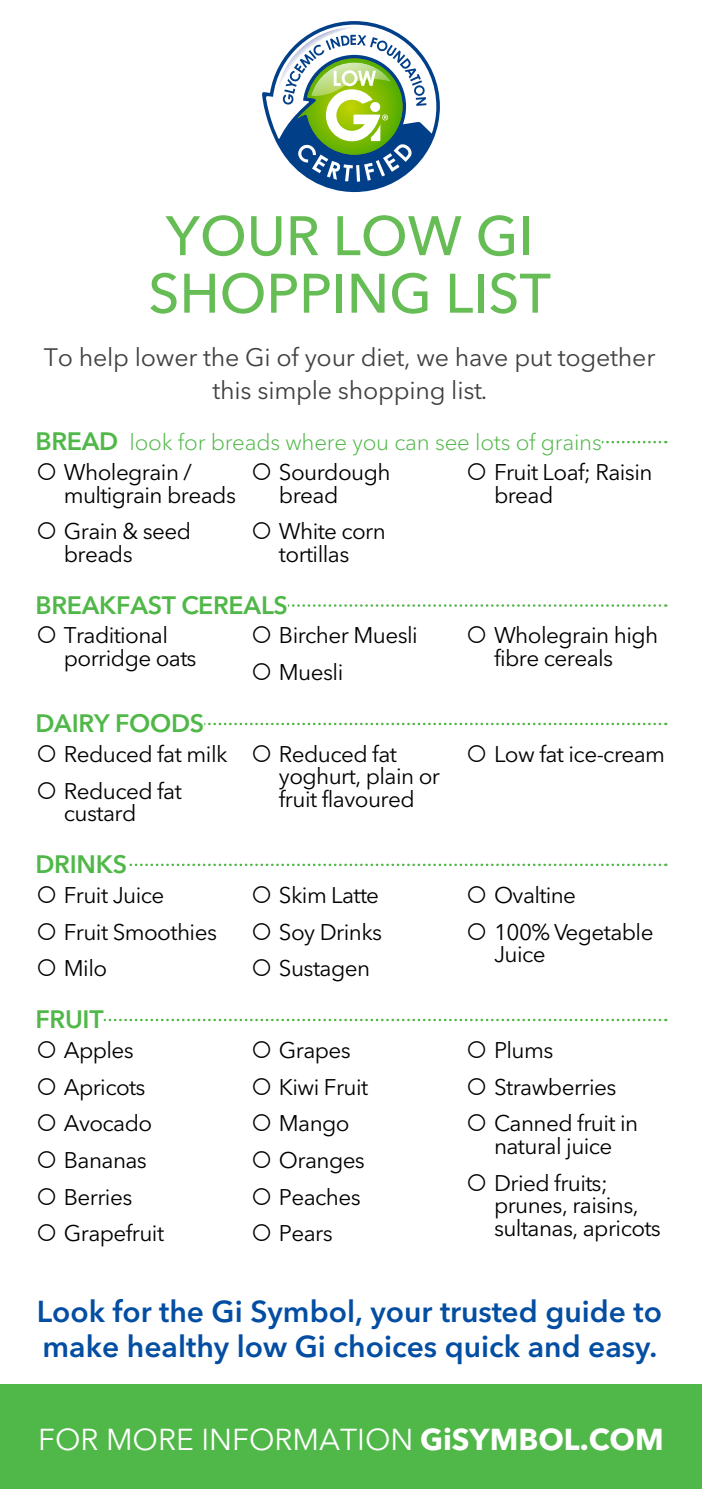
<style>
.page{position:relative;width:702px;height:1489px;background:#fff}
.page>*{position:absolute;margin:0;border:0;box-sizing:border-box;transform-origin:0 0}
.t1{font:500 55px/57.5px "Avenir Next LT Pro";color:#67bd55;text-align:center}
.t2{font:600 30px/35px "Avenir Next LT Pro";color:#034ea2}
.t3{font:30px "Avenir Next LT Pro";color:#fff}
.t4{font:25px/32.5px "Avenir Next LT Pro";letter-spacing:-.01em;color:#414042;text-align:center}
.t5{font:600 25px "Avenir Next LT Pro";letter-spacing:-.01em;color:#50b848}
.t6{font:22.5px/36.8px "Avenir Next LT Pro";letter-spacing:-.025em;color:#000}
.t7{font:300 22.5px/29.5px "Avenir Next LT Pro";letter-spacing:-.01em;color:#50b848}
.s1{font-weight:600;font-size:25px}
.s2{font-weight:400;color:#000}
.s3{font-weight:700}
</style>
<div class="page">
<svg style="left:601px;top:441px;width:65px;height:2px"></svg>
<svg style="left:288px;top:604px;width:378px;height:2px"></svg>
<svg style="left:204px;top:722px;width:462px;height:3px"></svg>
<svg style="left:129px;top:863px;width:537px;height:3px"></svg>
<svg style="left:104px;top:1018px;width:562px;height:3px"></svg>
<svg style="left:262px;top:21px;width:178px;height:172px"></svg>
<div style="left:0;top:1384px;width:702px;height:104px;background:#50b848"></div>
<h1 class="t1" style="left:148px;top:205px;width:404px">YOUR LOW GI<br>SHOPPING LIST</h1>
<p class="t4" style="left:44px;top:340px;width:613px">To help lower the Gi of your diet, we have put together this simple shopping list.</p>
<p class="t7" style="left:64px;top:427px;width:539px;text-indent:-28px"><span class="s1">BREAD</span> look for breads where you can see lots of grains<br><span class="s2">Wholegrain /</span></p>
<p class="t6" style="left:64px;top:475px;width:174px">multigrain breads<br>Grain &amp; seed</p>
<p class="t6" style="left:64px;top:534px;width:70px">breads</p>
<p class="t6" style="left:494px;top:460px;width:160px;line-height:22.5px">Fruit Loaf; Raisin bread</p>
<p class="t6" style="left:279px;top:460px;width:113px;line-height:22.5px">Sourdough bread</p>
<p class="t6" style="left:279px;top:519px;width:108px;line-height:22.5px">White corn tortillas</p>
<p class="t5" style="left:35px;top:583px;width:254px">BREAKFAST CEREALS</p>
<p class="t6" style="left:64px;top:623px;width:134px;line-height:22.5px">Traditional porridge oats</p>
<p class="t6" style="left:279px;top:616px;width:140px">Bircher Muesli<br>Muesli</p>
<p class="t6" style="left:494px;top:623px;width:166px;line-height:22.5px">Wholegrain high fibre cereals</p>
<p class="t5" style="left:35px;top:702px;width:170px">DAIRY FOODS</p>
<p class="t6" style="left:64px;top:734px;width:165px">Reduced fat milk<br>Reduced fat</p>
<p class="t6" style="left:64px;top:793px;width:74px">custard</p>
<p class="t6" style="left:279px;top:741px;width:162px;line-height:22.5px">Reduced fat yoghurt, plain or fruit flavoured</p>
<p class="t6" style="left:494px;top:734px;width:173px">Low fat ice-cream</p>
<p class="t5" style="left:35px;top:843px;width:93px">DRINKS</p>
<p class="t6" style="left:64px;top:875px;width:155px">Fruit Juice<br>Fruit Smoothies<br>Milo</p>
<p class="t6" style="left:279px;top:875px;width:105px">Skim Latte<br>Soy Drinks<br>Sustagen</p>
<p class="t6" style="left:494px;top:875px;width:161px">Ovaltine<br>100% Vegetable</p>
<p class="t6" style="left:494px;top:934px;width:53px">Juice</p>
<p class="t5" style="left:35px;top:998px;width:70px">FRUIT</p>
<p class="t6" style="left:64px;top:1030px;width:102px">Apples<br>Apricots<br>Avocado<br>Bananas<br>Berries<br>Grapefruit</p>
<p class="t6" style="left:279px;top:1030px;width:91px">Grapes<br>Kiwi Fruit<br>Mango<br>Oranges<br>Peaches<br>Pears</p>
<p class="t6" style="left:494px;top:1030px;width:146px">Plums<br>Strawberries<br>Canned fruit in</p>
<p class="t6" style="left:494px;top:1126px;width:120px">natural juice<br>Dried fruits;</p>
<p class="t6" style="left:494px;top:1192px;width:168px;line-height:22.5px">prunes, raisins, sultanas, apricots</p>
<h2 class="t2" style="left:37px;top:1293px;width:626px">Look for the Gi Symbol, your trusted guide to make healthy low Gi choices quick and easy.</h2>
<h2 class="t3" style="left:38px;top:1413px;width:627px">FOR MORE INFORMATION <span class="s3">GiSYMBOL.COM</span></h2>
</div>
